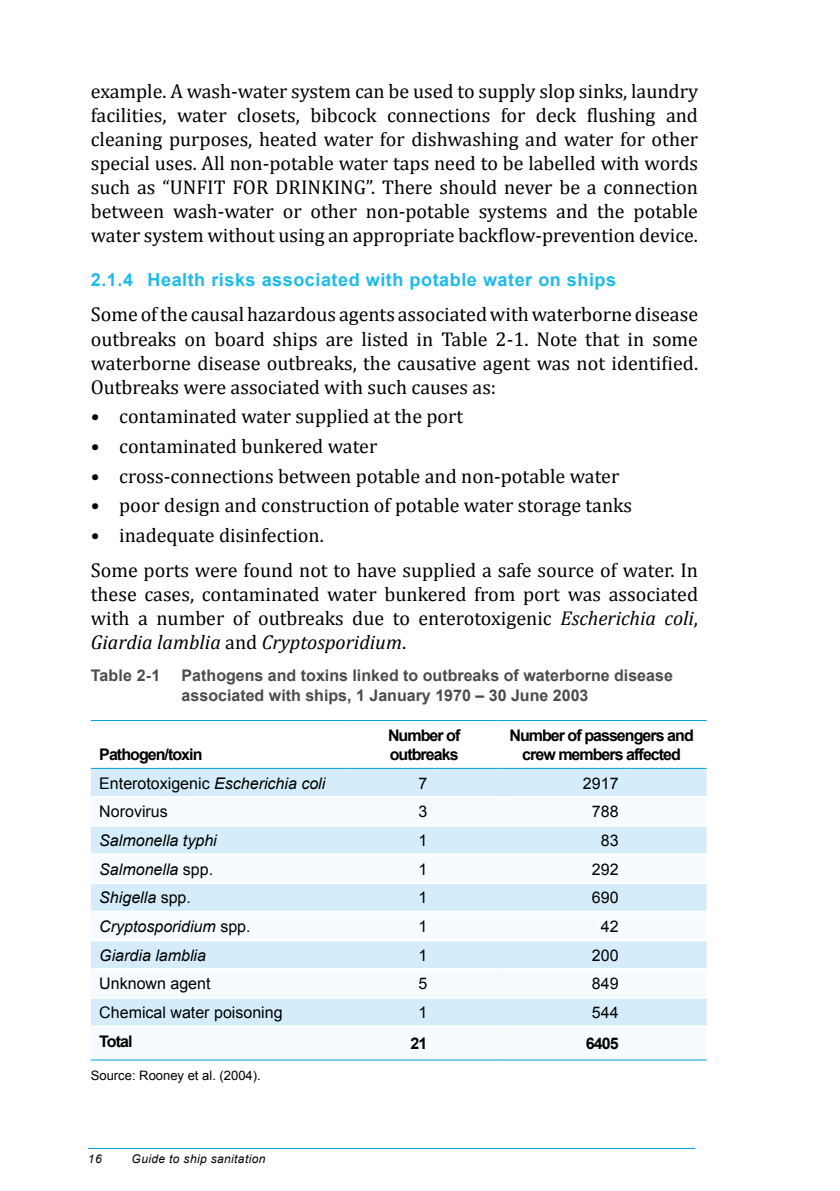
<style>
.page{position:relative;width:840px;height:1191px;background:#fff}
.page>*{position:absolute;margin:0;border:0;box-sizing:border-box;transform-origin:0 0}
.t1{font:20px/24px "Cambria";color:#000;text-align:justify}
.t2{font:700 18px "Arial";letter-spacing:.03em;color:#1bbbea}
.t3{font:16px "Arial";color:#000}
.t4{font:700 16px/20px "Arial";color:#4b4b4d}
.t5{font:700 16px/19.2px "Arial";letter-spacing:-.06em;color:#000}
.t6{font:italic 16px "Arial";color:#000}
.t7{font:13px "Arial";color:#000}
.t8{font:italic 12px "Arial";letter-spacing:.03em;color:#000}
.s1{font-style:italic}
.s2{font-style:normal}
</style>
<div class="page">
<hr style="left:88px;top:1148px;width:606px;height:1px;background:#009ee0">
<div style="left:91px;top:769px;width:615px;height:27px;background:#d5edfa"></div>
<svg style="left:91px;top:826px;width:615px;height:199px;fill:#d5edfa"></svg>
<hr style="left:91px;top:720px;width:260px;height:1px;background:#009ee0">
<hr style="left:351px;top:720px;width:84px;height:1px;background:#009ee0">
<hr style="left:435px;top:720px;width:61px;height:1px;background:#009ee0">
<hr style="left:496px;top:720px;width:130px;height:1px;background:#009ee0">
<hr style="left:626px;top:720px;width:80px;height:1px;background:#009ee0">
<hr style="left:91px;top:768px;width:260px;height:1px;background:#009ee0">
<hr style="left:351px;top:768px;width:84px;height:1px;background:#009ee0">
<hr style="left:435px;top:768px;width:61px;height:1px;background:#009ee0">
<hr style="left:496px;top:768px;width:130px;height:1px;background:#009ee0">
<hr style="left:626px;top:768px;width:80px;height:1px;background:#009ee0">
<hr style="left:91px;top:853px;width:260px;height:2px;background:#fff">
<hr style="left:351px;top:853px;width:84px;height:2px;background:#fff">
<hr style="left:435px;top:853px;width:61px;height:2px;background:#fff">
<hr style="left:496px;top:853px;width:130px;height:2px;background:#fff">
<hr style="left:626px;top:853px;width:80px;height:2px;background:#fff">
<hr style="left:91px;top:882px;width:260px;height:2px;background:#fff">
<hr style="left:351px;top:882px;width:84px;height:2px;background:#fff">
<hr style="left:435px;top:882px;width:61px;height:2px;background:#fff">
<hr style="left:496px;top:882px;width:130px;height:2px;background:#fff">
<hr style="left:626px;top:882px;width:80px;height:2px;background:#fff">
<hr style="left:91px;top:910px;width:260px;height:2px;background:#fff">
<hr style="left:351px;top:910px;width:84px;height:2px;background:#fff">
<hr style="left:435px;top:910px;width:61px;height:2px;background:#fff">
<hr style="left:496px;top:910px;width:130px;height:2px;background:#fff">
<hr style="left:626px;top:910px;width:80px;height:2px;background:#fff">
<hr style="left:91px;top:939px;width:260px;height:2px;background:#fff">
<hr style="left:351px;top:939px;width:84px;height:2px;background:#fff">
<hr style="left:435px;top:939px;width:61px;height:2px;background:#fff">
<hr style="left:496px;top:939px;width:130px;height:2px;background:#fff">
<hr style="left:626px;top:939px;width:80px;height:2px;background:#fff">
<hr style="left:91px;top:968px;width:260px;height:2px;background:#fff">
<hr style="left:351px;top:968px;width:84px;height:2px;background:#fff">
<hr style="left:435px;top:968px;width:61px;height:2px;background:#fff">
<hr style="left:496px;top:968px;width:130px;height:2px;background:#fff">
<hr style="left:626px;top:968px;width:80px;height:2px;background:#fff">
<hr style="left:91px;top:996px;width:260px;height:2px;background:#fff">
<hr style="left:351px;top:996px;width:84px;height:2px;background:#fff">
<hr style="left:435px;top:996px;width:61px;height:2px;background:#fff">
<hr style="left:496px;top:996px;width:130px;height:2px;background:#fff">
<hr style="left:626px;top:996px;width:80px;height:2px;background:#fff">
<hr style="left:91px;top:1059px;width:260px;height:1px;background:#009ee0">
<hr style="left:351px;top:1059px;width:84px;height:1px;background:#009ee0">
<hr style="left:435px;top:1059px;width:61px;height:1px;background:#009ee0">
<hr style="left:496px;top:1059px;width:130px;height:1px;background:#009ee0">
<hr style="left:626px;top:1059px;width:80px;height:1px;background:#009ee0">
<p class="t1" style="left:91px;top:79px;width:608px">example. A wash-water system can be used to supply slop sinks, laundry facilities, water closets, bibcock connections for deck flushing and cleaning purposes, heated water for dishwashing and water for other special uses. All non-potable water taps need to be labelled with words such as “UNFIT FOR DRINKING”. There should never be a connection between wash-water or other non-potable systems and the potable water system without using an appropriate backflow-prevention device.</p>
<p class="t2" style="left:91px;top:268px;width:526px">2.1.4 Health risks associated with potable water on ships</p>
<p class="t1" style="left:91px;top:302px;width:608px">Some of the causal hazardous agents associated with waterborne disease outbreaks on board ships are listed in Table 2‑1. Note that in some waterborne disease outbreaks, the causative agent was not identified.<br>Outbreaks were associated with such causes as:</p>
<p class="t1" style="left:91px;top:404px;width:374px">• contaminated water supplied at the port</p>
<p class="t1" style="left:91px;top:434px;width:288px">• contaminated bunkered water</p>
<p class="t1" style="left:91px;top:463px;width:529px">• cross-connections between potable and non-potable water</p>
<p class="t1" style="left:91px;top:493px;width:542px">• poor design and construction of potable water storage tanks</p>
<p class="t1" style="left:91px;top:517px;width:608px;line-height:35.4px">• inadequate disinfection.<br>Some ports were found not to have supplied a safe source of water. In</p>
<p class="t1" style="left:91px;top:582px;width:608px">these cases, contaminated water bunkered from port was associated with a number of outbreaks due to enterotoxigenic <span class="s1">Escherichia coli</span>, <span class="s1">Giardia lamblia</span> and <span class="s1">Cryptosporidium</span>.</p>
<p class="t4" style="left:91px;top:665px;width:71px">Table 2-1</p>
<p class="t4" style="left:181px;top:665px;width:492px">Pathogens and toxins linked to outbreaks of waterborne disease associated with ships, 1 January 1970 – 30 June 2003</p>
<p class="t5" style="left:99px;top:745px;width:105px">Pathogen/toxin</p>
<p class="t5" style="left:388px;top:726px;width:74px">Number of outbreaks</p>
<p class="t5" style="left:509px;top:726px;width:186px;text-align:center">Number of passengers and crew members affected</p>
<p class="t3" style="left:99px;top:772px;width:227px">Enterotoxigenic <span class="s1">Escherichia coli</span></p>
<p class="t3" style="left:418px;top:772px;width:10px">7</p>
<p class="t3" style="left:582px;top:772px;width:37px">2917</p>
<p class="t3" style="left:99px;top:801px;width:70px">Norovirus</p>
<p class="t3" style="left:418px;top:801px;width:10px">3</p>
<p class="t3" style="left:591px;top:801px;width:28px">788</p>
<p class="t6" style="left:99px;top:830px;width:119px">Salmonella typhi</p>
<p class="t3" style="left:418px;top:829px;width:10px">1</p>
<p class="t3" style="left:600px;top:829px;width:19px">83</p>
<p class="t6" style="left:99px;top:858px;width:115px">Salmonella <span class="s2">spp.</span></p>
<p class="t3" style="left:418px;top:858px;width:10px">1</p>
<p class="t3" style="left:591px;top:858px;width:28px">292</p>
<p class="t6" style="left:99px;top:887px;width:93px">Shigella <span class="s2">spp.</span></p>
<p class="t3" style="left:418px;top:887px;width:10px">1</p>
<p class="t3" style="left:591px;top:887px;width:28px">690</p>
<p class="t6" style="left:99px;top:916px;width:153px">Cryptosporidium <span class="s2">spp.</span></p>
<p class="t3" style="left:418px;top:915px;width:10px">1</p>
<p class="t3" style="left:600px;top:915px;width:19px">42</p>
<p class="t6" style="left:99px;top:944px;width:108px">Giardia lamblia</p>
<p class="t3" style="left:418px;top:944px;width:10px">1</p>
<p class="t3" style="left:591px;top:944px;width:28px">200</p>
<p class="t3" style="left:99px;top:973px;width:113px">Unknown agent</p>
<p class="t3" style="left:418px;top:973px;width:10px">5</p>
<p class="t3" style="left:591px;top:973px;width:28px">849</p>
<p class="t3" style="left:99px;top:1001px;width:185px">Chemical water poisoning</p>
<p class="t3" style="left:418px;top:1001px;width:10px">1</p>
<p class="t3" style="left:591px;top:1001px;width:28px">544</p>
<p class="t5" style="left:99px;top:1031px;width:35px">Total</p>
<p class="t5" style="left:410px;top:1034px;width:18px">21</p>
<p class="t5" style="left:585px;top:1034px;width:34px">6405</p>
<p class="t7" style="left:91px;top:1066px;width:171px">Source: Rooney et al. (2004).</p>
<p class="t8" style="left:88px;top:1151px;width:15px">16</p>
<p class="t8" style="left:131px;top:1151px;width:135px">Guide to ship sanitation</p>
</div>
